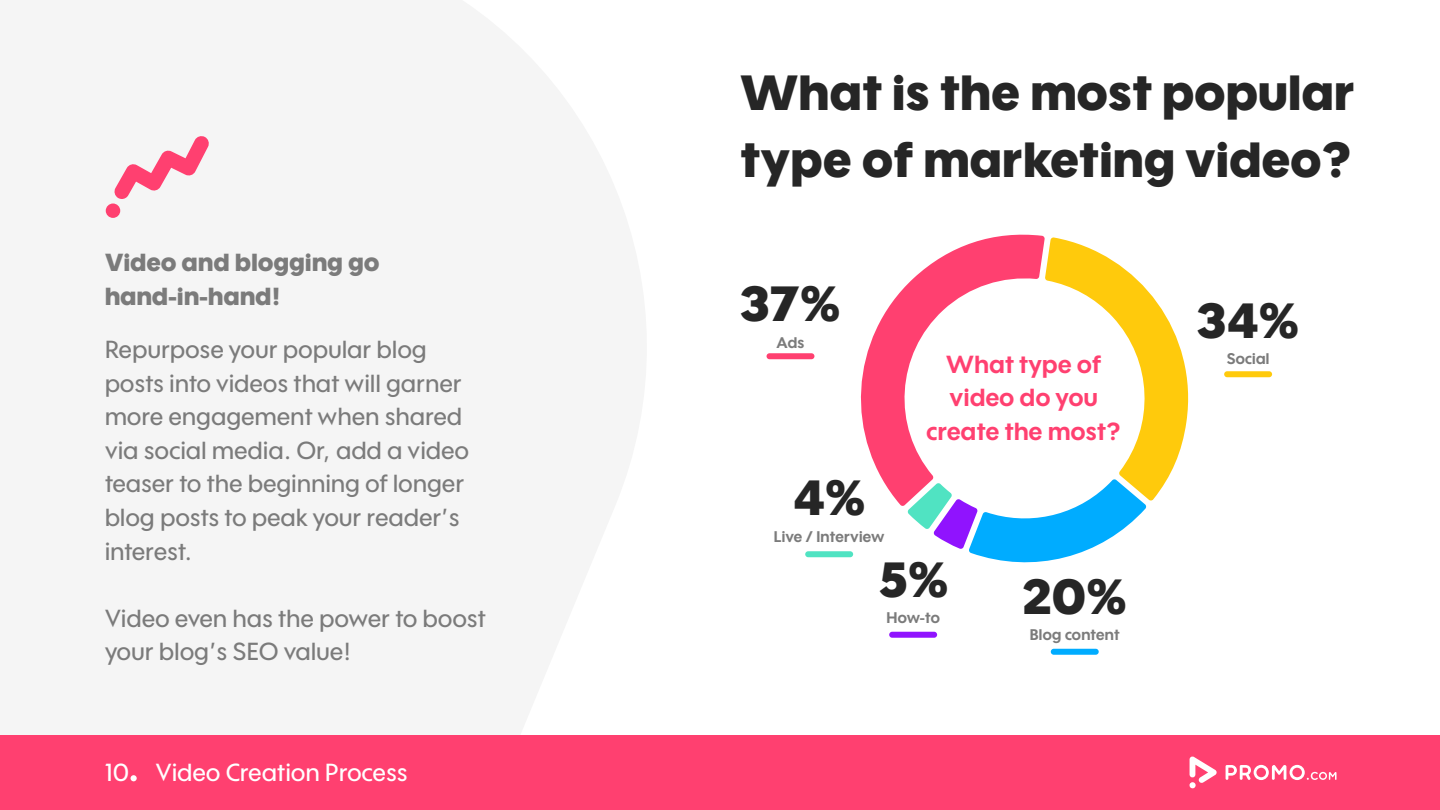
<style>
.page{position:relative;width:1440px;height:810px;background:#fff}
.page>*{position:absolute;margin:0;border:0;box-sizing:border-box;transform-origin:0 0}
.t1{font:900 48px/67.2px "Wes FY";letter-spacing:.02em;color:#262626}
.t2{font:500 24px/33.6px "Wes FY";letter-spacing:.02em;color:#7b7b7b}
.t3{font:700 24px/33.6px "Wes FY";letter-spacing:.02em;color:#ff4070;text-align:center}
.t4{font:900 24px/33.6px "Wes FY";letter-spacing:.02em;color:#7b7b7b}
.t5{font:500 24px "Wes FY";letter-spacing:.02em;color:#fff}
.t6{font:700 15px "Wes FY";letter-spacing:.02em;color:#7b7b7b}
</style>
<div class="page">
<div style="left:0;top:735px;width:1440px;height:75px;background:#ff4070"></div>
<svg style="left:1190px;top:757px;width:27px;height:31px"></svg>
<svg style="left:1226px;top:765px;width:111px;height:15px"></svg>
<svg style="left:907px;top:237px;width:282px;height:326px"></svg>
<svg style="left:860px;top:234px;width:185px;height:272px"></svg>
<svg style="left:131px;top:775px;width:6px;height:6px"></svg>
<div style="left:1051px;top:649px;width:48px;height:6px;background:#00acff;border-radius:3px"></div>
<div style="left:1224px;top:371px;width:48px;height:6px;background:#ffca0c;border-radius:3px"></div>
<div style="left:889px;top:632px;width:48px;height:6px;background:#9013fe;border-radius:3px"></div>
<div style="left:805px;top:551px;width:48px;height:6px;background:#50e3c2;border-radius:3px"></div>
<div style="left:767px;top:353px;width:47px;height:6px;background:#ff4070;border-radius:3px"></div>
<svg style="left:106px;top:136px;width:103px;height:82px"></svg>
<p class="t4" style="left:105px;top:245px;width:276px">Video and blogging go hand-in-hand!</p>
<p class="t2" style="left:105px;top:332px;width:365px">Repurpose your popular blog posts into videos that will garner more engagement when shared via social media. Or, add a video teaser to the beginning of longer blog posts to peak your reader’s interest.</p>
<p class="t2" style="left:105px;top:601px;width:382px">Video even has the power to boost your blog’s SEO value!</p>
<p class="t5" style="left:105px;top:757px;width:304px">10 Video Creation Process</p>
<h1 class="t1" style="left:740px;top:58px;width:616px">What is the most popular type of marketing video?</h1>
<h1 class="t1" style="left:741px;top:269px;width:101px">37%</h1>
<p class="t6" style="left:777px;top:333px;width:29px">Ads</p>
<h1 class="t1" style="left:793px;top:464px;width:73px">4%</h1>
<p class="t6" style="left:774px;top:527px;width:112px">Live / Interview</p>
<p class="t3" style="left:926px;top:347px;width:196px">What type of video do you create the most?</p>
<h1 class="t1" style="left:878px;top:545px;width:71px">5%</h1>
<p class="t6" style="left:886px;top:609px;width:55px">How-to</p>
<h1 class="t1" style="left:1023px;top:562px;width:105px">20%</h1>
<p class="t6" style="left:1030px;top:626px;width:91px">Blog content</p>
<h1 class="t1" style="left:1198px;top:286px;width:103px">34%</h1>
<p class="t6" style="left:1227px;top:349px;width:44px">Social</p>
</div>
